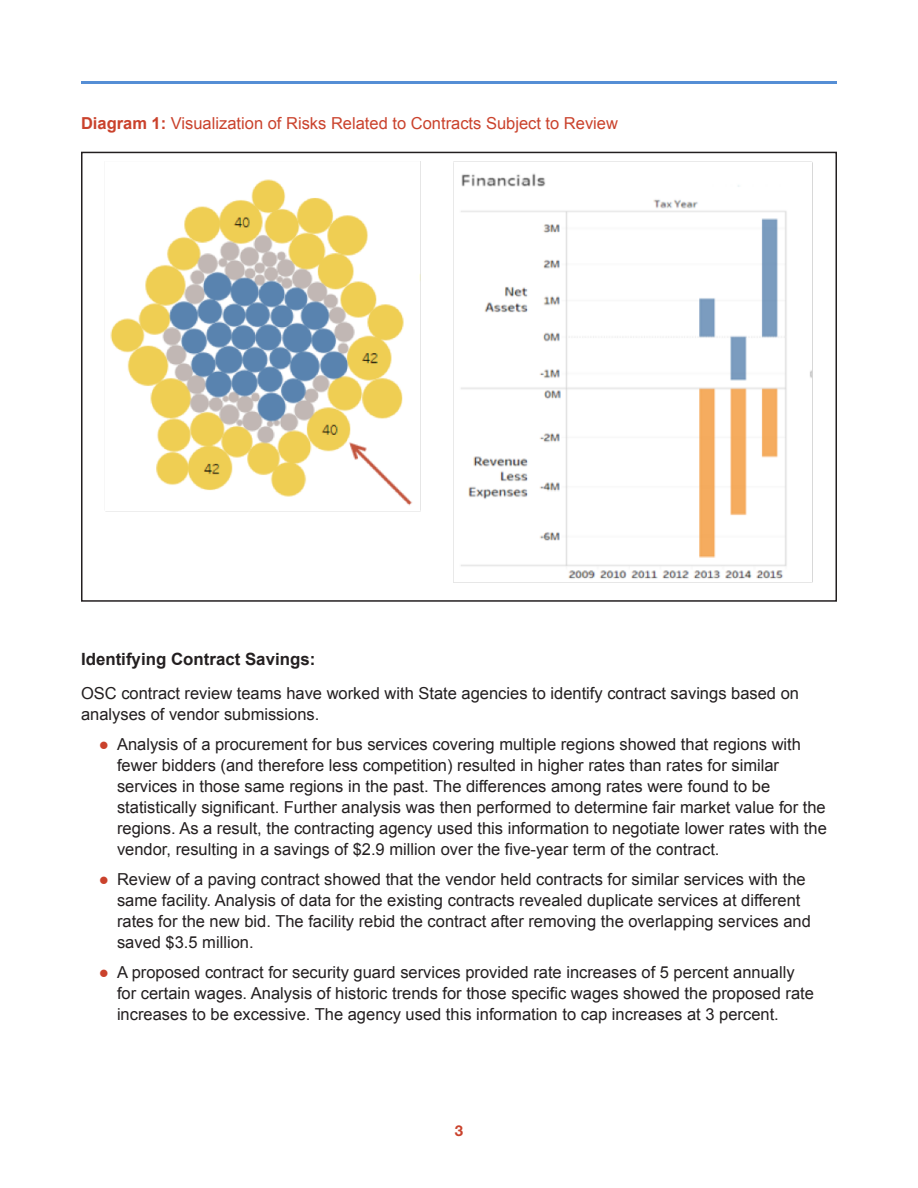
<style>
.page{position:relative;width:918px;height:1188px;background:#fff}
.page>*{position:absolute;margin:0;border:0;box-sizing:border-box;transform-origin:0 0}
.Smallest_Subhead{font:700 16.8px "Arial";color:#231f20}
._3_Body_Text{font:16.5px/21px "Arial";color:#231f20}
._7_Figures{font:16.5px "Arial";color:#ca422c}
.t1{font:700 15px "Helvetica Neue LT Std";color:#ca422c}
.s1{font-weight:700}
.s2{color:#ca422c}
</style>
<div class="page">
<hr style="left:81px;top:81px;width:756px;height:3px;background:#558ed5">
<img style="left:105px;top:161px;width:708px;height:422px">
<div style="left:81px;top:152px;width:756px;height:450px;border:2px solid #231f20"></div>
<p class="_7_Figures" style="left:81px;top:112px;width:539px"><span class="s1">Diagram 1:</span> Visualization of Risks Related to Contracts Subject to Review</p>
<p class="Smallest_Subhead" style="left:81px;top:648px;width:236px">Identifying Contract Savings:</p>
<p class="_3_Body_Text" style="left:81px;top:683px;width:720px">OSC contract review teams have worked with State agencies to identify contract savings based on analyses of vendor submissions.</p>
<p class="_3_Body_Text" style="left:117px;top:734px;width:711px;text-indent:-18px"><span class="s2">●</span> Analysis of a procurement for bus services covering multiple regions showed that regions with fewer bidders (and therefore less competition) resulted in higher rates than rates for similar services in those same regions in the past. The differences among rates were found to be statistically significant. Further analysis was then performed to determine fair market value for the regions. As a result, the contracting agency used this information to negotiate lower rates with the vendor, resulting in a savings of $2.9 million over the five-year term of the contract.</p>
<p class="_3_Body_Text" style="left:117px;top:869px;width:695px;text-indent:-18px"><span class="s2">●</span> Review of a paving contract showed that the vendor held contracts for similar services with the same facility. Analysis of data for the existing contracts revealed duplicate services at different rates for the new bid. The facility rebid the contract after removing the overlapping services and saved $3.5 million.</p>
<p class="_3_Body_Text" style="left:117px;top:962px;width:698px;text-indent:-18px"><span class="s2">●</span> A proposed contract for security guard services provided rate increases of 5 percent annually for certain wages. Analysis of historic trends for those specific wages showed the proposed rate increases to be excessive. The agency used this information to cap increases at 3 percent.</p>
<p class="t1" style="left:455px;top:1121px;width:10px">3</p>
</div>
